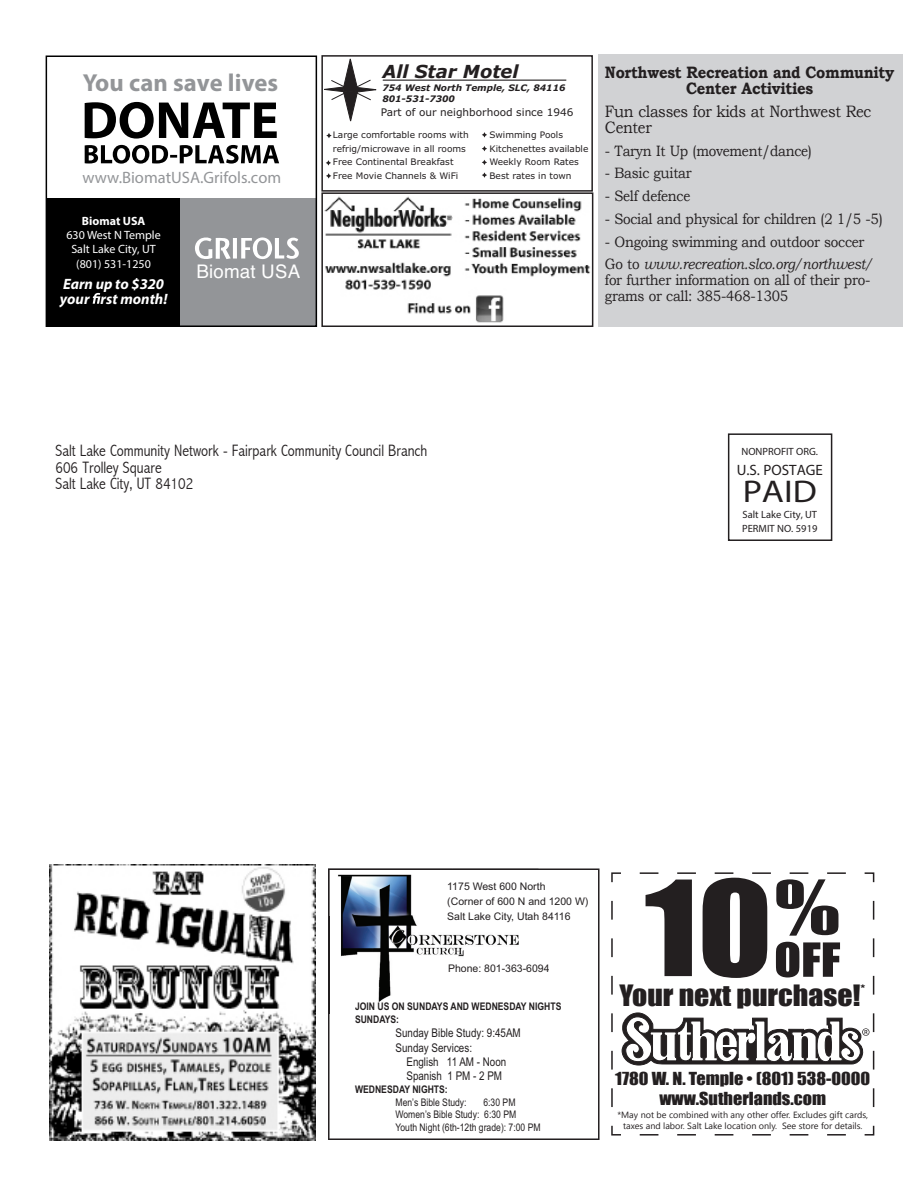
<style>
.page{position:relative;width:918px;height:1188px;background:#fff}
.page>*{position:absolute;margin:0;border:0;box-sizing:border-box;transform-origin:0 0}
.New_email{font:31.5px "Myriad Pro";color:#231f20;scale:1.15 1}
.t1{font:27px "Impact";color:#231f20;scale:1.1 1}
.t2{font:700 24.6px "Myriad Pro";letter-spacing:.005em;color:#939598}
.t3{font:18.75px "Helvetica";letter-spacing:.01em;color:#fff}
.t4{font:italic 700 18px "Verdana";color:#231f20}
.New_email-2{font:300 condensed 16.5px "Abadi";color:#231f20}
._1-body_copy_2{font:700 16.5px/15.8px "Bookman Old Style";letter-spacing:-.02em;color:#231f20;text-align:center;scale:.9 1}
.t5{font:16.5px/19.8px "Impact";color:#231f20;text-align:center;scale:1.1 1}
._1-body_copy_2-2{font:16.5px/15.8px "Bookman Old Style";letter-spacing:-.02em;color:#231f20;scale:.9 1}
.t6{font:16.5px "Myriad Pro";color:#939598}
._1-body_copy_2-3{font:15px/15.8px "Bookman Old Style";letter-spacing:-.02em;color:#231f20;scale:.9 1}
.t7{font:italic 700 15px/15px "Myriad Pro";color:#fff}
.New_email-3{font:15px "Myriad Pro";color:#231f20}
.t8{font:12px "Arial Narrow";color:#231f20}
.t9{font:12px/14.4px "Myriad Pro";color:#fff;text-align:center}
.t10{font:10.5px/15px "Arial";color:#231f20}
.t11{font:700 10.5px/12.6px "Arial Narrow";color:#231f20}
.t12{font:10.5px/12.6px "Arial Narrow";color:#231f20}
.New_email-4{font:10.5px "Myriad Pro";color:#231f20}
.t13{font:10.5px "Verdana";color:#231f20}
.t14{font:9px/13.5px "Verdana";color:#231f20}
.t15{font:9px/10.8px "Segoe UI";color:#231f20;text-align:center}
.t16{font:italic 700 9px/10.8px "Verdana";color:#231f20}
.s1{font-weight:700}
.s2{font-style:italic}
.s3{font-weight:400}
</style>
<div class="page">
<div style="left:598px;top:54px;width:305px;height:272px;background:#d1d2d4"></div>
<div style="left:728px;top:433px;width:104px;height:108px;border:2px solid #231f20"></div>
<img style="left:50px;top:865px;width:266px;height:275px">
<img style="left:324px;top:196px;width:266px;height:127px">
<div style="left:321px;top:192px;width:272px;height:135px;border:2px solid #231f20"></div>
<svg style="left:85px;top:102px;width:192px;height:37px"></svg>
<svg style="left:85px;top:145px;width:194px;height:19px"></svg>
<div style="left:46px;top:198px;width:142px;height:128px;background:#000"></div>
<div style="left:181px;top:198px;width:135px;height:128px;background:#939598"></div>
<svg style="left:195px;top:237px;width:104px;height:22px"></svg>
<svg style="left:93px;top:293px;width:7px;height:11px"></svg>
<div style="left:46px;top:56px;width:271px;height:271px;border:2px solid #000"></div>
<svg style="left:317px;top:55px;width:250px;height:70px"></svg>
<svg style="left:326px;top:133px;width:6px;height:5px"></svg>
<svg style="left:326px;top:160px;width:5px;height:6px"></svg>
<svg style="left:326px;top:173px;width:5px;height:6px"></svg>
<svg style="left:482px;top:132px;width:5px;height:6px"></svg>
<svg style="left:482px;top:146px;width:5px;height:5px"></svg>
<svg style="left:482px;top:160px;width:5px;height:5px"></svg>
<svg style="left:482px;top:172px;width:5px;height:6px"></svg>
<div style="left:321px;top:55px;width:272px;height:137px;border:2px solid #231f20"></div>
<svg style="left:328px;top:868px;width:272px;height:272px"></svg>
<img style="left:330px;top:917px;width:209px;height:96px">
<img style="left:328px;top:868px;width:211px;height:49px">
<img style="left:328px;top:916px;width:2px;height:97px">
<img style="left:330px;top:981px;width:132px;height:5px">
<img style="left:449px;top:965px;width:90px;height:7px">
<img style="left:355px;top:1003px;width:184px;height:7px">
<svg style="left:864px;top:1125px;width:11px;height:11px"></svg>
<svg style="left:639px;top:1134px;width:207px;height:2px"></svg>
<svg style="left:611px;top:1125px;width:10px;height:11px"></svg>
<svg style="left:611px;top:872px;width:264px;height:236px"></svg>
<p class="t2" style="left:83px;top:66px;width:197px">You can save lives</p>
<p class="t6" style="left:83px;top:168px;width:200px">www.BiomatUSA.Grifols.com</p>
<p class="t9" style="left:66px;top:213px;width:96px"><span class="s1">Biomat USA<br></span>630 West N Temple<br>Salt Lake City, UT (801) 531-1250</p>
<p class="t7" style="left:60px;top:276px;width:109px">Earn up to $320 your rst month!</p>
<p class="t3" style="left:197px;top:257px;width:105px">Biomat USA</p>
<p class="t4" style="left:382px;top:59px;width:138px">All Star Motel</p>
<p class="t16" style="left:382px;top:82px;width:185px">754 West North Temple, SLC, 84116<br>801-531-7300</p>
<p class="t13" style="left:381px;top:105px;width:194px">Part of our neighborhood since 1946</p>
<p class="t14" style="left:333px;top:128px;width:137px">Large comfortable rooms with refrig/microwave in all rooms<br>Free Continental Breakfast<br>Free Movie Channels &amp; WiFi</p>
<p class="t14" style="left:489px;top:128px;width:101px">Swimming Pools<br>Kitchenettes available<br>Weekly Room Rates<br>Best rates in town</p>
<p class="_1-body_copy_2" style="left:605px;top:65px;width:323px">Northwest Recreation and Community<br>Center Activities</p>
<p class="_1-body_copy_2-2" style="left:605px;top:104px;width:297px">Fun classes for kids at Northwest Rec<br>Center</p>
<p class="_1-body_copy_2-3" style="left:605px;top:143px;width:231px">- Taryn It Up (movement/dance)</p>
<p class="_1-body_copy_2-3" style="left:605px;top:165px;width:98px">- Basic guitar</p>
<p class="_1-body_copy_2-3" style="left:605px;top:188px;width:96px">- Self defence</p>
<p class="_1-body_copy_2-3" style="left:605px;top:211px;width:310px">- Social and physical for children (2 1/5 -5)</p>
<p class="_1-body_copy_2-3" style="left:605px;top:234px;width:290px">- Ongoing swimming and outdoor soccer</p>
<p class="_1-body_copy_2-3" style="left:605px;top:256px;width:300px">Go to <span class="s2">www.recreation.slco.org/northwest/ </span>for further information on all of their pro&shy;grams or call: 385-468-1305</p>
<p class="New_email-2" style="left:56px;top:441px;width:373px">Salt Lake Community Network - Fairpark Community Council Branch</p>
<p class="New_email-2" style="left:56px;top:458px;width:108px">606 Trolley Square</p>
<p class="New_email-2" style="left:56px;top:474px;width:139px">Salt Lake City, UT 84102</p>
<p class="New_email-4" style="left:742px;top:445px;width:78px">NONPROFIT ORG.</p>
<p class="New_email-3" style="left:737px;top:460px;width:88px">U.S. POSTAGE</p>
<p class="New_email" style="left:743px;top:472px;width:66px">PAID</p>
<p class="New_email-4" style="left:743px;top:508px;width:76px">Salt Lake City, UT</p>
<p class="New_email-4" style="left:742px;top:522px;width:77px">PERMIT NO. 5919</p>
<p class="t10" style="left:447px;top:879px;width:143px">1175 West 600 North<br>(Corner of 600 N and 1200 W)<br>Salt Lake City, Utah 84116</p>
<p class="t10" style="left:448px;top:961px;width:103px">Phone: 801-363-6094</p>
<p class="t11" style="left:355px;top:1000px;width:208px">JOIN US ON SUNDAYS AND WEDNESDAY NIGHTS<br>SUNDAYS:</p>
<p class="t8" style="left:396px;top:1024px;width:127px">Sunday Bible Study: 9:45AM</p>
<p class="t8" style="left:396px;top:1039px;width:78px">Sunday Services:</p>
<p class="t8" style="left:406px;top:1053px;width:101px">English 11 AM - Noon</p>
<p class="t8" style="left:406px;top:1067px;width:97px">Spanish 1 PM - 2 PM</p>
<p class="t11" style="left:396px;top:1083px;width:73px;text-indent:-41px">WEDNESDAY NIGHTS:<br><span class="s3">Men’s Bible Study:</span></p>
<p class="t12" style="left:396px;top:1095px;width:147px;text-indent:88px">6:30 PM<br>Women’s Bible Study: 6:30 PM<br>Youth Night (6th-12th grade): 7:00 PM</p>
<p class="t1" style="left:619px;top:974px;width:225px">Your next purchase!<sup>*</sup></p>
<p class="t5" style="left:615px;top:1068px;width:234px">1780 W. N. Temple • (801) 538-0000 www.Sutherlands.com</p>
<p class="t15" style="left:617px;top:1109px;width:252px">*May not be combined with any other offer. Excludes gift cards, taxes and labor. Salt Lake location only. See store for details.</p>
</div>
